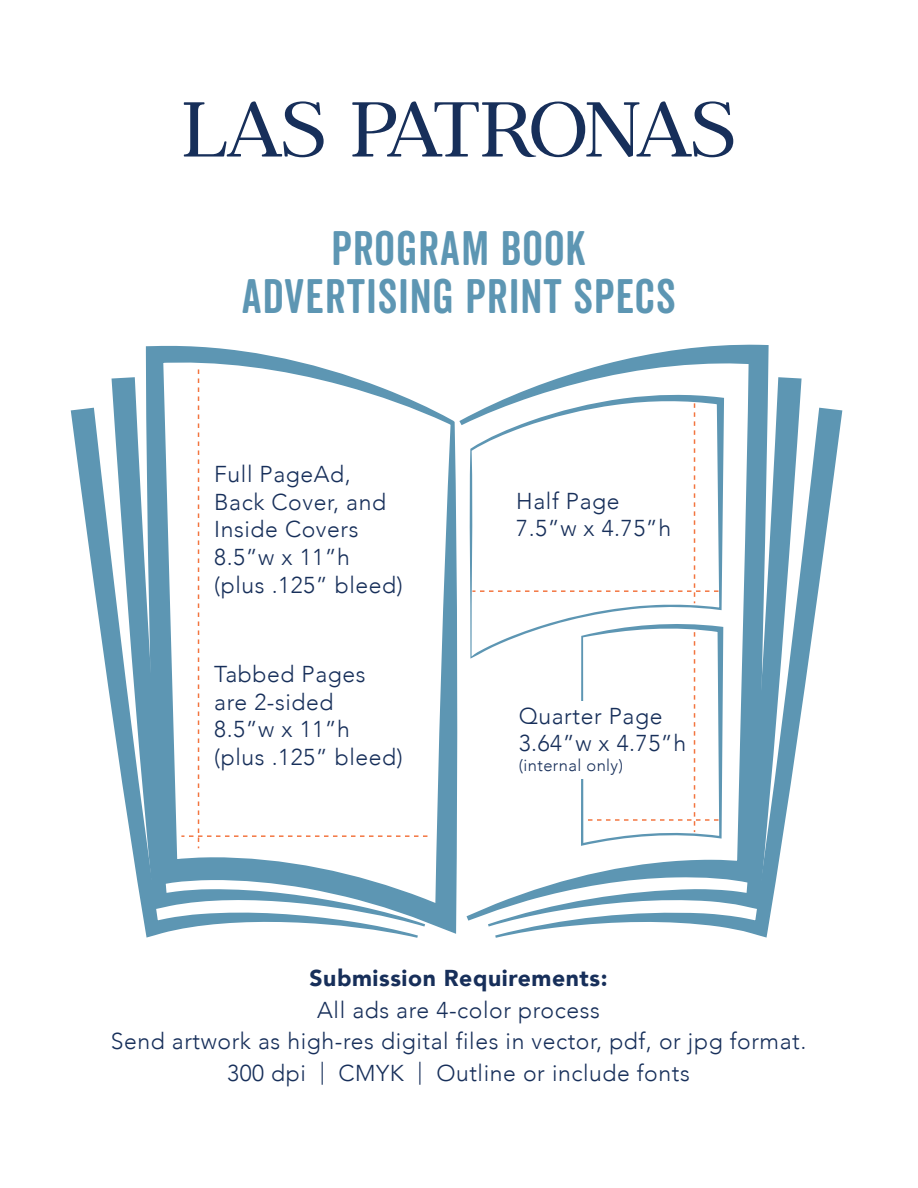
<style>
.page{position:relative;width:918px;height:1188px;background:#fff}
.page>*{position:absolute;margin:0;border:0;box-sizing:border-box;transform-origin:0 0}
.t1{font:46.95px/48px "Veneer Clean Soft";letter-spacing:.025em;color:#5d96b3;text-align:center}
.t2{font:300 22.95px/27.6px "Avenir";letter-spacing:.025em;color:#172f5a}
.t3{font:900 22.95px "Avenir";letter-spacing:.025em;color:#172f5a}
.t4{font:300 16.5px "Avenir";letter-spacing:.025em;color:#172f5a}
</style>
<div class="page">
<svg style="left:184px;top:101px;width:549px;height:56px"></svg>
<svg style="left:459px;top:344px;width:310px;height:577px"></svg>
<svg style="left:488px;top:377px;width:314px;height:550px"></svg>
<svg style="left:495px;top:408px;width:347px;height:530px"></svg>
<svg style="left:146px;top:345px;width:312px;height:589px"></svg>
<svg style="left:71px;top:408px;width:347px;height:530px"></svg>
<svg style="left:470px;top:395px;width:254px;height:264px"></svg>
<div style="left:559px;top:701px;width:54px;height:77px;background:#fff"></div>
<svg style="left:472px;top:403px;width:246px;height:200px"></svg>
<svg style="left:181px;top:369px;width:246px;height:479px"></svg>
<svg style="left:581px;top:621px;width:142px;height:225px"></svg>
<h1 class="t1" style="left:242px;top:224px;width:435px">PROGRAM BOOK<br>ADVERTISING PRINT SPECS</h1>
<p class="t2" style="left:214px;top:461px;width:190px">Full PageAd,<br>Back Cover, and<br>Inside Covers<br>8.5”w x 11”h (plus .125” bleed)</p>
<p class="t2" style="left:214px;top:661px;width:190px">Tabbed Pages are 2-sided<br>8.5”w x 11”h (plus .125” bleed)</p>
<p class="t2" style="left:516px;top:487px;width:156px">Half Page<br>7.5”w x 4.75”h</p>
<p class="t2" style="left:519px;top:702px;width:169px">Quarter Page<br>3.64”w x 4.75”h</p>
<p class="t4" style="left:519px;top:756px;width:106px">(internal only)</p>
<p class="t3" style="left:310px;top:959px;width:300px">Submission Requirements:</p>
<p class="t2" style="left:111px;top:994px;width:697px;line-height:31.5px;text-align:center">All ads are 4-color process<br>Send artwork as high-res digital files in vector, pdf, or jpg format.<br>300 dpi | CMYK | Outline or include fonts</p>
</div>
